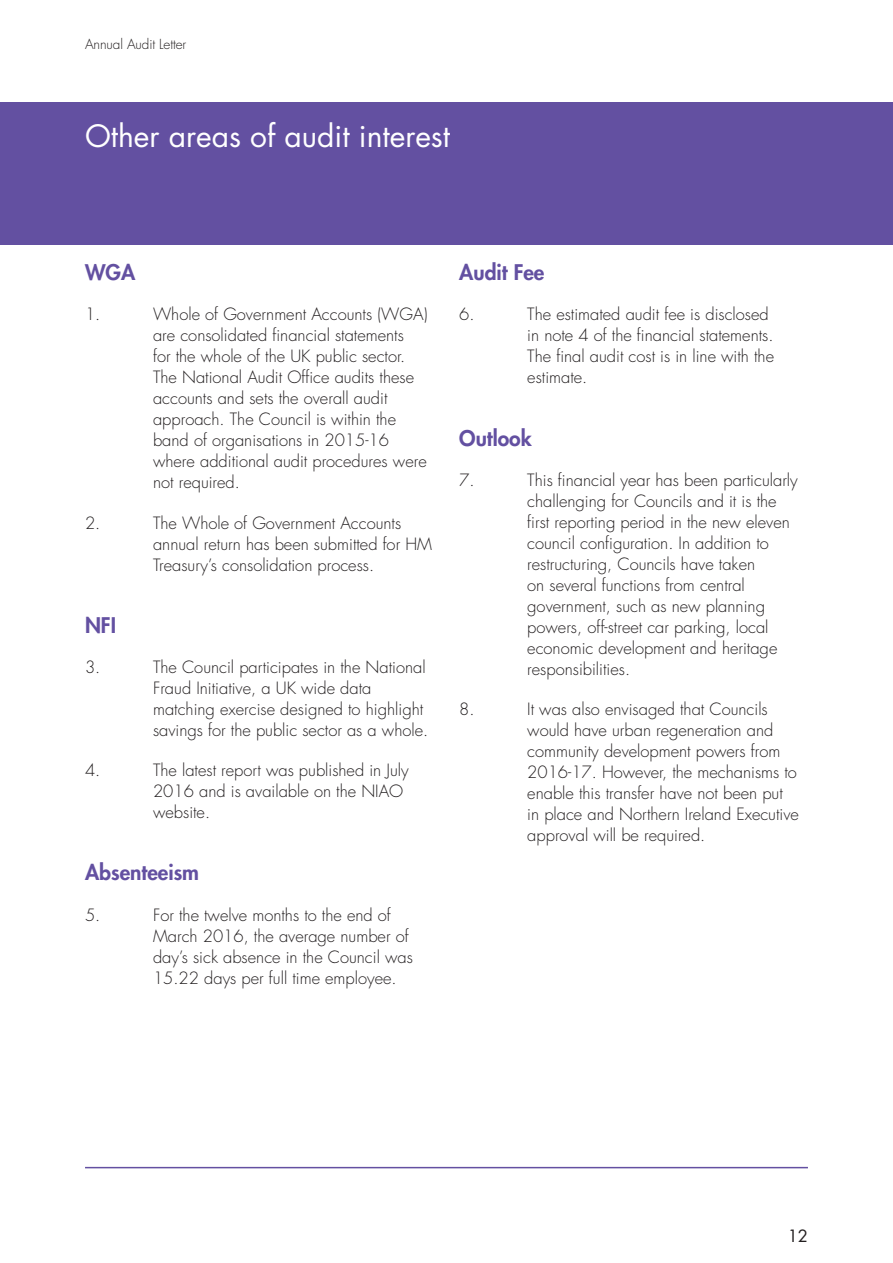
<style>
.page{position:relative;width:893px;height:1263px;background:#fff}
.page>*{position:absolute;margin:0;border:0;box-sizing:border-box;transform-origin:0 0}
.t1{font:30px "Futura";color:#fff}
._1__subheads{font:800 21px "Futura";color:#6350a1}
.t2{font:300 16.5px/21px "Futura";color:#231f20}
.Top_strip_text{font:16.5px "Futura";color:#231f20}
.t3{font:300 13.5px "Futura";letter-spacing:-.005em;color:#231f20}
</style>
<div class="page">
<div style="left:0;top:102px;width:893px;height:142px;background:#6350a1"></div>
<hr style="left:85px;top:1167px;width:723px;height:1px;background:#6350a1">
<p class="t3" style="left:85px;top:35px;width:103px">Annual Audit Letter</p>
<h1 class="t1" style="left:85px;top:116px;width:367px">Other areas of audit interest</h1>
<p class="_1__subheads" style="left:85px;top:259px;width:52px">WGA</p>
<p class="t2" style="left:85px;top:304px;width:17px">1.</p>
<p class="t2" style="left:153px;top:304px;width:276px">Whole of Government Accounts (WGA) are consolidated financial statements<br>for the whole of the UK public sector.<br>The National Audit Office audits these accounts and sets the overall audit approach. The Council is within the band of organisations in 2015-16 where additional audit procedures were not required.</p>
<p class="t2" style="left:85px;top:512px;width:17px">2.</p>
<p class="t2" style="left:153px;top:512px;width:280px">The Whole of Government Accounts annual return has been submitted for HM<br>Treasury’s consolidation process.</p>
<p class="_1__subheads" style="left:85px;top:612px;width:32px">NFI</p>
<p class="t2" style="left:85px;top:657px;width:17px">3.</p>
<p class="t2" style="left:153px;top:657px;width:277px">The Council participates in the National Fraud Initiative, a UK wide data matching exercise designed to highlight savings for the public sector as a whole.</p>
<p class="t2" style="left:85px;top:760px;width:17px">4.</p>
<p class="t2" style="left:153px;top:760px;width:257px">The latest report was published in July<br>2016 and is available on the NIAO website.</p>
<p class="_1__subheads" style="left:85px;top:859px;width:116px">Absenteeism</p>
<p class="t2" style="left:85px;top:904px;width:17px">5.</p>
<p class="t2" style="left:153px;top:904px;width:261px">For the twelve months to the end of March 2016, the average number of day’s sick absence in the Council was 15.22 days per full time employee.</p>
<p class="_1__subheads" style="left:459px;top:259px;width:87px">Audit Fee</p>
<p class="t2" style="left:459px;top:304px;width:17px">6.</p>
<p class="t2" style="left:527px;top:304px;width:248px">The estimated audit fee is disclosed in note 4 of the financial statements.<br>The final audit cost is in line with the estimate.</p>
<p class="_1__subheads" style="left:459px;top:425px;width:74px">Outlook</p>
<p class="t2" style="left:459px;top:470px;width:17px">7.</p>
<p class="t2" style="left:527px;top:470px;width:272px">This financial year has been particularly challenging for Councils and it is the first reporting period in the new eleven council configuration. In addition to restructuring, Councils have taken<br>on several functions from central government, such as new planning powers, off-street car parking, local economic development and heritage responsibilities.</p>
<p class="t2" style="left:459px;top:699px;width:17px">8.</p>
<p class="t2" style="left:527px;top:699px;width:273px">It was also envisaged that Councils would have urban regeneration and community development powers from 2016-17. However, the mechanisms to enable this transfer have not been put<br>in place and Northern Ireland Executive approval will be required.</p>
<p class="Top_strip_text" style="left:788px;top:1225px;width:22px">12</p>
</div>
